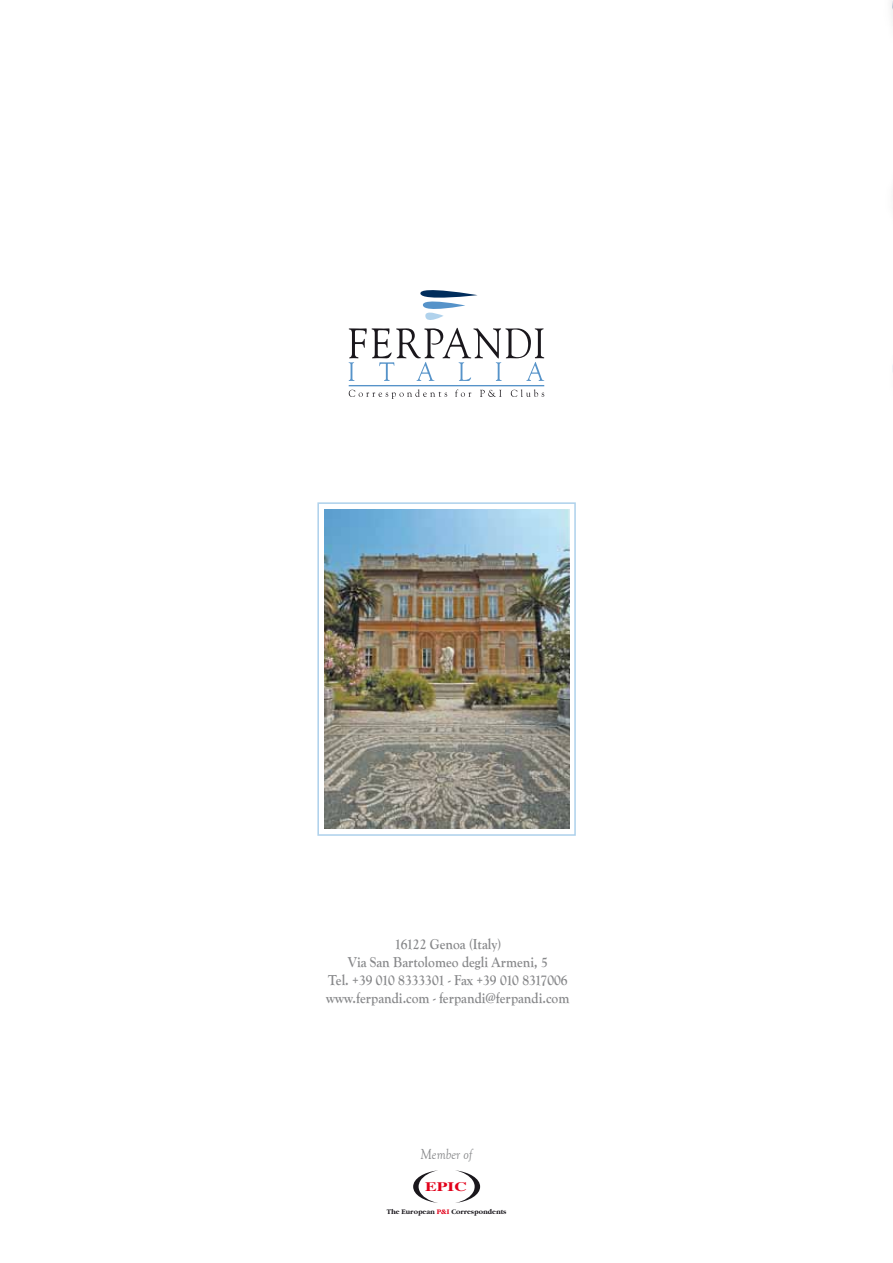
<style>
.page{position:relative;width:893px;height:1263px;background:#fff}
.page>*{position:absolute;margin:0;border:0;box-sizing:border-box;transform-origin:0 0}
.t1{font:700 15px/18px "Goudy Old Style T";color:#87888a;text-align:center;scale:.9 1}
.t2{font:italic 15px "Goudy Old Style T";color:#87888a;scale:.9 1}
.t3{font:700 12.9px "Times";color:#e2001a;scale:1.35 1}
.t4{font:700 7.2px "Garamond";color:#1a171c}
.s1{color:#e2001a}
</style>
<div class="page">
<img style="left:324px;top:509px;width:245px;height:320px">
<div style="left:317px;top:502px;width:259px;height:334px;border:2px solid #b0d2ec"></div>
<svg style="left:455px;top:1170px;width:25px;height:33px"></svg>
<svg style="left:413px;top:1170px;width:25px;height:33px"></svg>
<svg style="left:349px;top:389px;width:98px;height:10px"></svg>
<svg style="left:455px;top:389px;width:16px;height:8px"></svg>
<svg style="left:480px;top:390px;width:22px;height:7px"></svg>
<svg style="left:511px;top:389px;width:33px;height:8px"></svg>
<svg style="left:349px;top:290px;width:195px;height:91px"></svg>
<hr style="left:349px;top:385px;width:195px;height:1px;background:#5693c9">
<p class="t1" style="left:326px;top:935px;width:272px">16122 Genoa (Italy)<br>Via San Bartolomeo degli Armeni, 5<br>Tel. +39 010 8333301 - Fax +39 010 8317006 www.ferpandi.com - ferpandi@ferpandi.com</p>
<p class="t2" style="left:421px;top:1145px;width:59px">Member of</p>
<p class="t3" style="left:425px;top:1181px;width:32px">EPIC</p>
<p class="t4" style="left:387px;top:1208px;width:121px">The European <span class="s1">P&amp;I</span> Correspondents</p>
</div>
